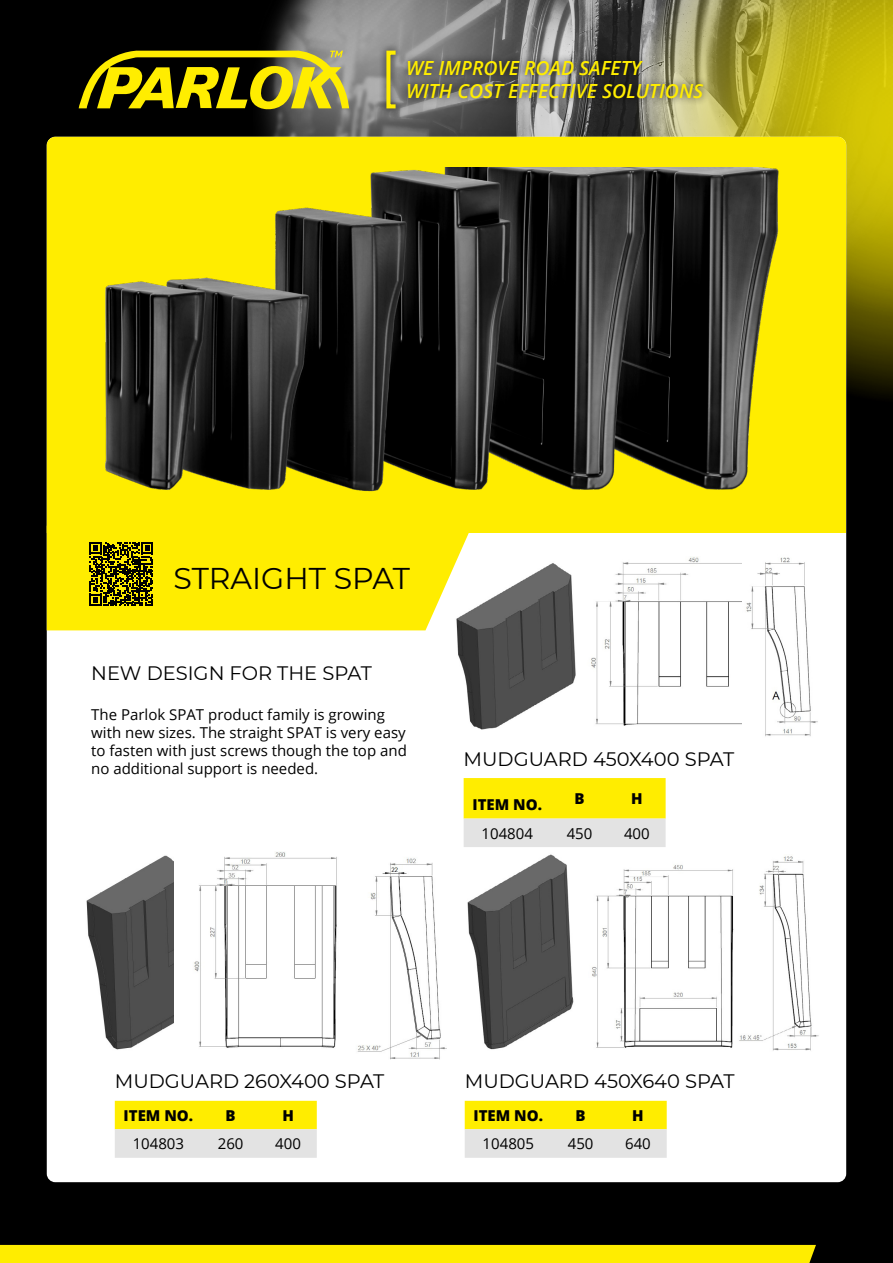
<style>
.page{position:relative;width:893px;height:1263px;background:#000}
.page>*{position:absolute;margin:0;border:0;box-sizing:border-box;transform-origin:0 0}
.t1{font:30px "Montserrat";color:#000}
.t2{font:19.5px "Montserrat";color:#000}
.t3{font:italic 600 19.5px/23.4px "Open Sans";color:#ffed00}
.t4{font:15px/18px "Open Sans";color:#000}
.t5{font:800 15px "Open Sans";color:#000}
</style>
<div class="page">
<img style="left:253px;top:0;width:381px;height:137px">
<div style="left:0;top:1245px;width:816px;height:18px;background:#ffed00"></div>
<svg style="left:634px;top:0;width:259px;height:405px;background:#6d6a43"></svg>
<svg style="left:720px;top:0;width:173px;height:319px;background:#b6ab13"></svg>
<svg style="left:79px;top:51px;width:270px;height:61px"></svg>
<div style="left:378px;top:43px;width:333px;height:73px;background:#000;opacity:.75"></div>
<div style="left:386px;top:51px;width:12px;height:57px;border:4px solid #ffed00"></div>
<div style="left:47px;top:137px;width:799px;height:1045px;background:#fff;border-radius:9px"></div>
<div style="left:47px;top:137px;width:799px;height:396px;background:#ffed00"></div>
<img style="left:194px;top:851px;width:143px;height:197px">
<img style="left:357px;top:857px;width:90px;height:203px">
<img style="left:592px;top:865px;width:142px;height:183px">
<img style="left:739px;top:856px;width:80px;height:195px">
<img style="left:457px;top:563px;width:119px;height:166px">
<svg style="left:47px;top:533px;width:425px;height:97px;background:#eede0c"></svg>
<svg style="left:115px;top:1101px;width:202px;height:57px;background:#f0e873"></svg>
<svg style="left:464px;top:778px;width:202px;height:69px;background:#f3e85e"></svg>
<svg style="left:465px;top:1101px;width:202px;height:57px;background:#f0e873"></svg>
<img style="left:105px;top:168px;width:674px;height:324px">
<img style="left:591px;top:557px;width:151px;height:169px">
<img style="left:746px;top:557px;width:72px;height:180px">
<img style="left:86px;top:855px;width:88px;height:195px">
<img style="left:467px;top:854px;width:107px;height:196px">
<h2 class="t3" style="left:406px;top:56px;width:299px">WE IMPROVE ROAD SAFETY<br>WITH COST EFFECTIVE SOLUTIONS</h2>
<h1 class="t1" style="left:174px;top:557px;width:238px">STRAIGHT SPAT</h1>
<h2 class="t2" style="left:91px;top:659px;width:282px">NEW DESIGN FOR THE SPAT</h2>
<p class="t4" style="left:91px;top:705px;width:317px">The Parlok SPAT product family is growing with new sizes. The straight SPAT is very easy to fasten with just screws though the top and no additional support is needed.</p>
<h2 class="t2" style="left:464px;top:745px;width:272px">MUDGUARD 450X400 SPAT</h2>
<p class="t5" style="left:472px;top:793px;width:71px">ITEM NO.</p>
<p class="t5" style="left:574px;top:787px;width:12px">B</p>
<p class="t5" style="left:631px;top:787px;width:13px">H</p>
<p class="t4" style="left:481px;top:824px;width:53px">104804</p>
<p class="t4" style="left:567px;top:824px;width:27px">450</p>
<p class="t4" style="left:624px;top:824px;width:27px">400</p>
<h2 class="t2" style="left:115px;top:1068px;width:271px">MUDGUARD 260X400 SPAT</h2>
<p class="t5" style="left:124px;top:1104px;width:71px">ITEM NO.</p>
<p class="t5" style="left:226px;top:1104px;width:12px">B</p>
<p class="t5" style="left:282px;top:1104px;width:13px">H</p>
<p class="t4" style="left:133px;top:1134px;width:53px">104803</p>
<p class="t4" style="left:218px;top:1134px;width:27px">260</p>
<p class="t4" style="left:275px;top:1134px;width:27px">400</p>
<h2 class="t2" style="left:465px;top:1068px;width:271px">MUDGUARD 450X640 SPAT</h2>
<p class="t5" style="left:474px;top:1104px;width:71px">ITEM NO.</p>
<p class="t5" style="left:576px;top:1104px;width:12px">B</p>
<p class="t5" style="left:632px;top:1104px;width:13px">H</p>
<p class="t4" style="left:483px;top:1134px;width:53px">104805</p>
<p class="t4" style="left:568px;top:1134px;width:27px">450</p>
<p class="t4" style="left:625px;top:1134px;width:27px">640</p>
</div>
